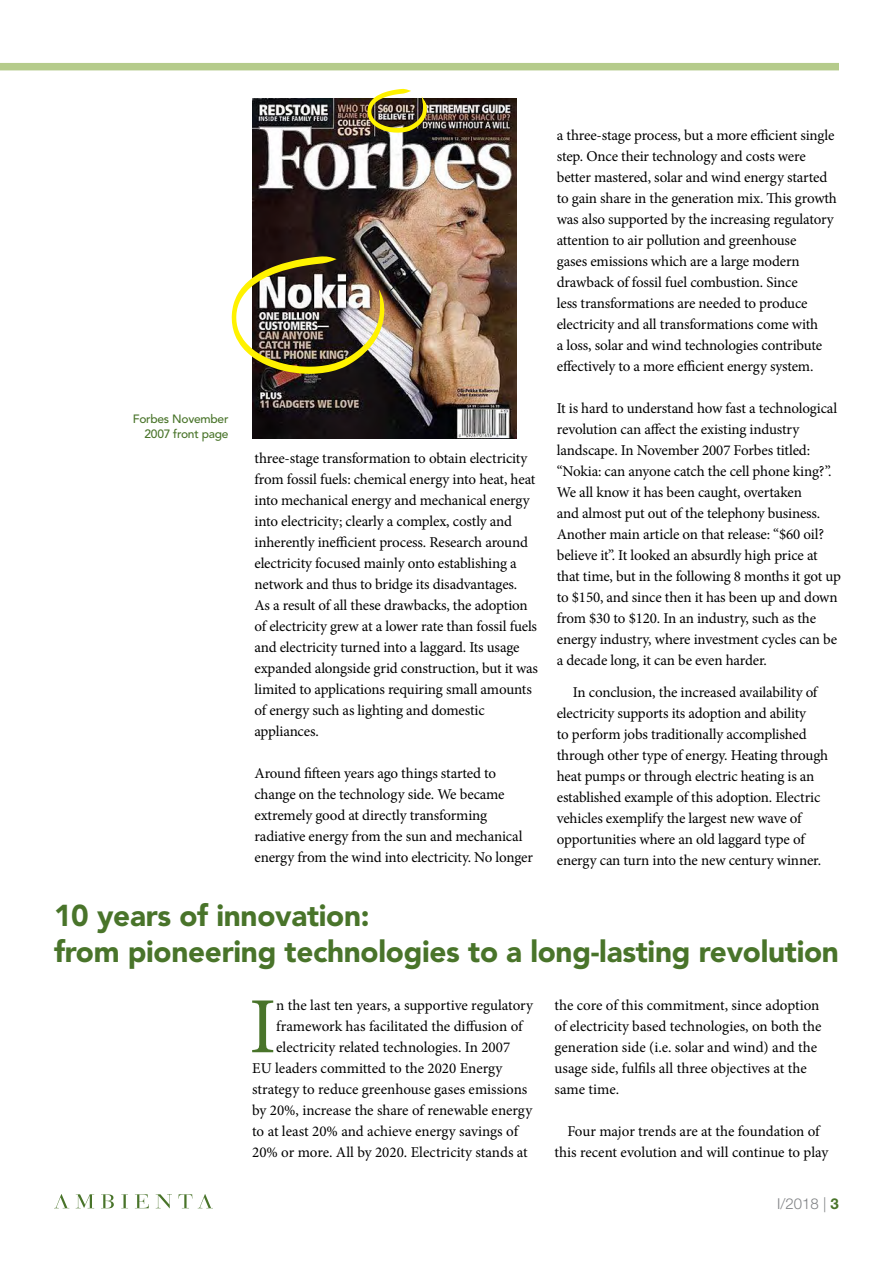
<style>
.page{position:relative;width:893px;height:1263px;background:#fff}
.page>*{position:absolute;margin:0;border:0;box-sizing:border-box;transform-origin:0 0}
.t1{font:79.65px "Minion Pro";color:#49742a}
.t2{font:900 30px/36px "Avenir LT";letter-spacing:-.01em;color:#49742a}
.t3{font:15px/21px "Minion Pro";letter-spacing:-.01em;color:#000}
.t4{font:300 15px "Helvetica Neue LT";color:#808285}
.t5{font:500 12px/15px "Avenir LT";letter-spacing:-.02em;color:#49742a;text-align:right}
.s1{font-style:inherit}
.s2{font-weight:700;color:#49742a}
</style>
<div class="page">
<svg style="left:156px;top:1194px;width:16px;height:14px"></svg>
<svg style="left:55px;top:1194px;width:13px;height:14px"></svg>
<svg style="left:76px;top:1194px;width:18px;height:14px"></svg>
<svg style="left:101px;top:1194px;width:13px;height:14px"></svg>
<svg style="left:121px;top:1194px;width:7px;height:14px"></svg>
<svg style="left:135px;top:1194px;width:14px;height:14px"></svg>
<svg style="left:178px;top:1194px;width:14px;height:14px"></svg>
<svg style="left:198px;top:1194px;width:13px;height:14px"></svg>
<div style="left:0;top:63px;width:839px;height:7px;background:#b5cb8b"></div>
<img style="left:252px;top:98px;width:265px;height:341px">
<img style="left:231px;top:256px;width:154px;height:118px">
<img style="left:366px;top:88px;width:62px;height:67px">
<p class="t5" style="left:133px;top:411px;width:97px">Forbes November<br>2007 front page</p>
<p class="t3" style="left:254px;top:447px;width:285px">three-stage transformation to obtain electricity from fossil fuels: chemical energy into heat, heat into mechanical energy and mechanical energy into electricity; clearly a complex, costly and inherently inefficient process. Research around electricity focused mainly onto establishing a network and thus to bridge its disadvantages.<br>As a result of all these drawbacks, the adoption of electricity grew at a lower rate than fossil fuels and electricity turned into a laggard. Its usage expanded alongside grid construction, but it was limited to applications requiring small amounts of energy such as lighting and domestic appliances.</p>
<p class="t3" style="left:254px;top:762px;width:280px">Around fifteen years ago things started to change on the technology side. We became extremely good at directly transforming radiative energy from the sun and mechanical energy from the wind into electricity. No longer</p>
<p class="t3" style="left:557px;top:125px;width:282px">a three-stage process, but a more efficient single step. Once their technology and costs were better mastered, solar and wind energy started to gain share in the generation mix. This growth was also supported by the increasing regulatory attention to air pollution and greenhouse<br>gases emissions which are a large modern drawback of fossil fuel combustion. Since<br>less transformations are needed to produce electricity and all transformations come with<br>a loss, solar and wind technologies contribute effectively to a more efficient energy system.</p>
<p class="t3" style="left:557px;top:398px;width:286px">It is hard to understand how fast a technological revolution can affect the existing industry landscape. In November 2007 Forbes titled: “Nokia: can anyone catch the cell phone king?”.<br>We all know it has been caught, overtaken<br>and almost put out of the telephony business.<br>Another main article on that release: “$60 oil? believe it”. It looked an absurdly high price at that time, but in the following 8 months it got up to $150, and since then it has been up and down from $30 to $120. In an industry, such as the energy industry, where investment cycles can be a decade long, it can be even harder.</p>
<p class="t3" style="left:557px;top:681px;width:273px;text-indent:16px">In conclusion, the increased availability of electricity supports its adoption and ability<br>to perform jobs traditionally accomplished through other type of energy. Heating through heat pumps or through electric heating is an established example of this adoption. Electric vehicles exemplify the largest new wave of opportunities where an old laggard type of energy can turn into the new century winner.</p>
<p class="t2" style="left:54px;top:898px;width:786px">10 years of innovation:<br>from pioneering technologies to a long-lasting revolution</p>
<p class="t1" style="left:249px;top:973px;width:29px">I</p>
<p class="t3" style="left:276px;top:995px;width:258px">n the last ten years, a supportive regulatory</p>
<p class="t3" style="left:555px;top:995px;width:268px">the core of this commitment, since adoption of electricity based technologies, on both the generation side (i.e. solar and wind) and the usage side, fulfils all three objectives at the same time.</p>
<p class="t3" style="left:555px;top:1121px;width:275px;text-align:center">Four major trends are at the foundation of this recent evolution and will continue to play</p>
<p class="t3" style="left:276px;top:1016px;width:248px">framework has facilitated the diffusion of</p>
<p class="t3" style="left:276px;top:1037px;width:235px">electricity related technologies. In 2007</p>
<p class="t3" style="left:252px;top:1058px;width:252px">EU leaders committed to the 2020 Energy</p>
<p class="t3" style="left:252px;top:1079px;width:277px">strategy to reduce greenhouse gases emissions</p>
<p class="t3" style="left:252px;top:1100px;width:282px">by 20%, increase the share of renewable energy</p>
<p class="t3" style="left:252px;top:1121px;width:267px">to at least 20% and achieve energy savings of</p>
<p class="t3" style="left:252px;top:1142px;width:277px">20% or more. All by 2020. Electricity stands at</p>
<p class="t4" style="left:777px;top:1194px;width:63px">I/2018 <span class="s1">|</span> <span class="s2">3</span></p>
</div>
